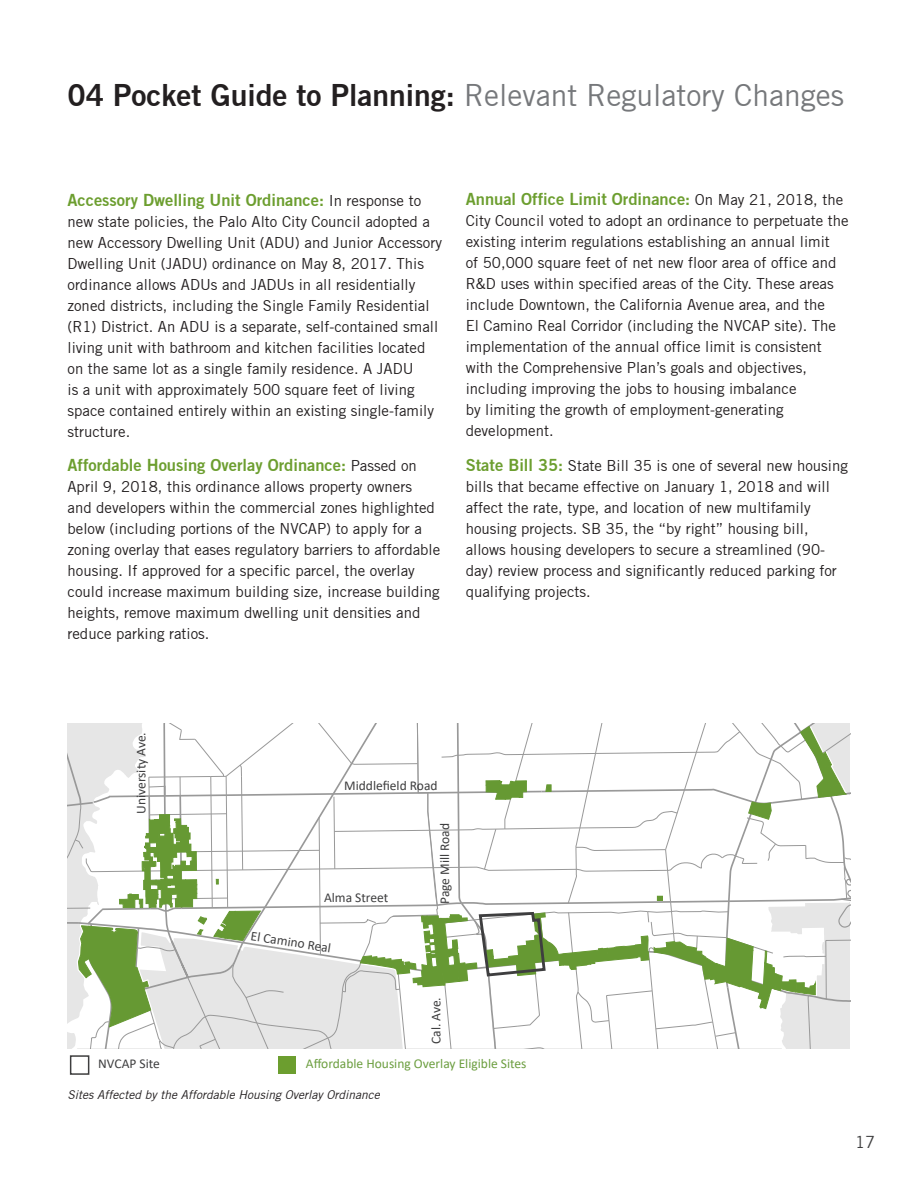
<style>
.page{position:relative;width:918px;height:1188px;background:#fff}
.page>*{position:absolute;margin:0;border:0;box-sizing:border-box;transform-origin:0 0}
.Chapter_Title{font:30px "Trade Gothic";color:#76787b}
.Body_Text_Guideline{font:16.5px "Trade Gothic Bold Two";color:#6c9e2f}
.t1{font:16.5px "Trade Gothic";color:#3e3e3f}
.Body_Text_Guideline-2{font:15px/21px "Trade Gothic";color:#231f20}
.t2{font:13.5px "Calibri";color:#3e3e3f}
.t3{font:13.5px "Calibri";color:#6c9e40}
.t4{font:italic 12px "Trade Gothic";color:#231f20}
.s1{font-family:"Trade Gothic Bold Two";color:#231f20}
.s2{font-family:"Trade Gothic";font-size:15px;color:#231f20}
.s3{font-family:"Trade Gothic Bold Two";font-size:16.5px;color:#6c9e2f}
</style>
<div class="page">
<svg style="left:68px;top:723px;width:783px;height:326px"></svg>
<div style="left:70px;top:1055px;width:19px;height:20px;border:2px solid #3e3e3f"></div>
<div style="left:278px;top:1056px;width:18px;height:18px;background:#6c9e2f"></div>
<p class="Chapter_Title" style="left:68px;top:77px;width:778px"><span class="s1">04 Pocket Guide to Planning:</span> Relevant Regulatory Changes</p>
<p class="Body_Text_Guideline" style="left:68px;top:190px;width:355px">Accessory Dwelling Unit Ordinance: <span class="s2">In response to</span></p>
<p class="Body_Text_Guideline-2" style="left:68px;top:211px;width:376px">new state policies, the Palo Alto City Council adopted a new Accessory Dwelling Unit (ADU) and Junior Accessory Dwelling Unit (JADU) ordinance on May 8, 2017. This ordinance allows ADUs and JADUs in all residentially zoned districts, including the Single Family Residential (R1) District. An ADU is a separate, self-contained small living unit with bathroom and kitchen facilities located on the same lot as a single family residence. A JADU<br>is a unit with approximately 500 square feet of living space contained entirely within an existing single-family structure.</p>
<p class="Body_Text_Guideline" style="left:68px;top:455px;width:351px">Affordable Housing Overlay Ordinance: <span class="s2">Passed on</span></p>
<p class="Body_Text_Guideline-2" style="left:68px;top:476px;width:374px">April 9, 2018, this ordinance allows property owners<br>and developers within the commercial zones highlighted below (including portions of the NVCAP) to apply for a zoning overlay that eases regulatory barriers to affordable housing. If approved for a specific parcel, the overlay could increase maximum building size, increase building heights, remove maximum dwelling unit densities and reduce parking ratios.</p>
<p class="Body_Text_Guideline" style="left:466px;top:189px;width:379px">Annual Office Limit Ordinance: <span class="s2">On May 21, 2018, the</span></p>
<p class="Body_Text_Guideline-2" style="left:466px;top:210px;width:384px">City Council voted to adopt an ordinance to perpetuate the existing interim regulations establishing an annual limit<br>of 50,000 square feet of net new floor area of office and R&amp;D uses within specified areas of the City. These areas include Downtown, the California Avenue area, and the<br>El Camino Real Corridor (including the NVCAP site). The implementation of the annual office limit is consistent with the Comprehensive Plan’s goals and objectives, including improving the jobs to housing imbalance<br>by limiting the growth of employment-generating development.</p>
<p class="Body_Text_Guideline-2" style="left:466px;top:455px;width:384px"><span class="s3">State Bill 35:</span> State Bill 35 is one of several new housing bills that became effective on January 1, 2018 and will affect the rate, type, and location of new multifamily housing projects. SB 35, the “by right” housing bill, allows housing developers to secure a streamlined (90- day) review process and significantly reduced parking for qualifying projects.</p>
<p class="t2" style="left:132px;top:814px;width:83px;rotate:-90deg">University Ave.</p>
<p class="t2" style="left:344px;top:777px;width:95px">Middlefield Road</p>
<p class="t2" style="left:324px;top:888px;width:66px">Alma Street</p>
<p class="t2" style="left:252px;top:926px;width:82px;rotate:9deg">El Camino Real</p>
<p class="t2" style="left:435px;top:904px;width:82px;rotate:-90deg">Page Mill Road</p>
<p class="t2" style="left:427px;top:1044px;width:48px;rotate:-90deg">Cal. Ave.</p>
<p class="t2" style="left:98px;top:1054px;width:63px">NVCAP Site</p>
<p class="t3" style="left:306px;top:1054px;width:222px">Affordable Housing Overlay Eligible Sites</p>
<p class="t4" style="left:68px;top:1087px;width:314px">Sites Affected by the Affordable Housing Overlay Ordinance</p>
<p class="t1" style="left:855px;top:1132px;width:22px">17</p>
</div>
